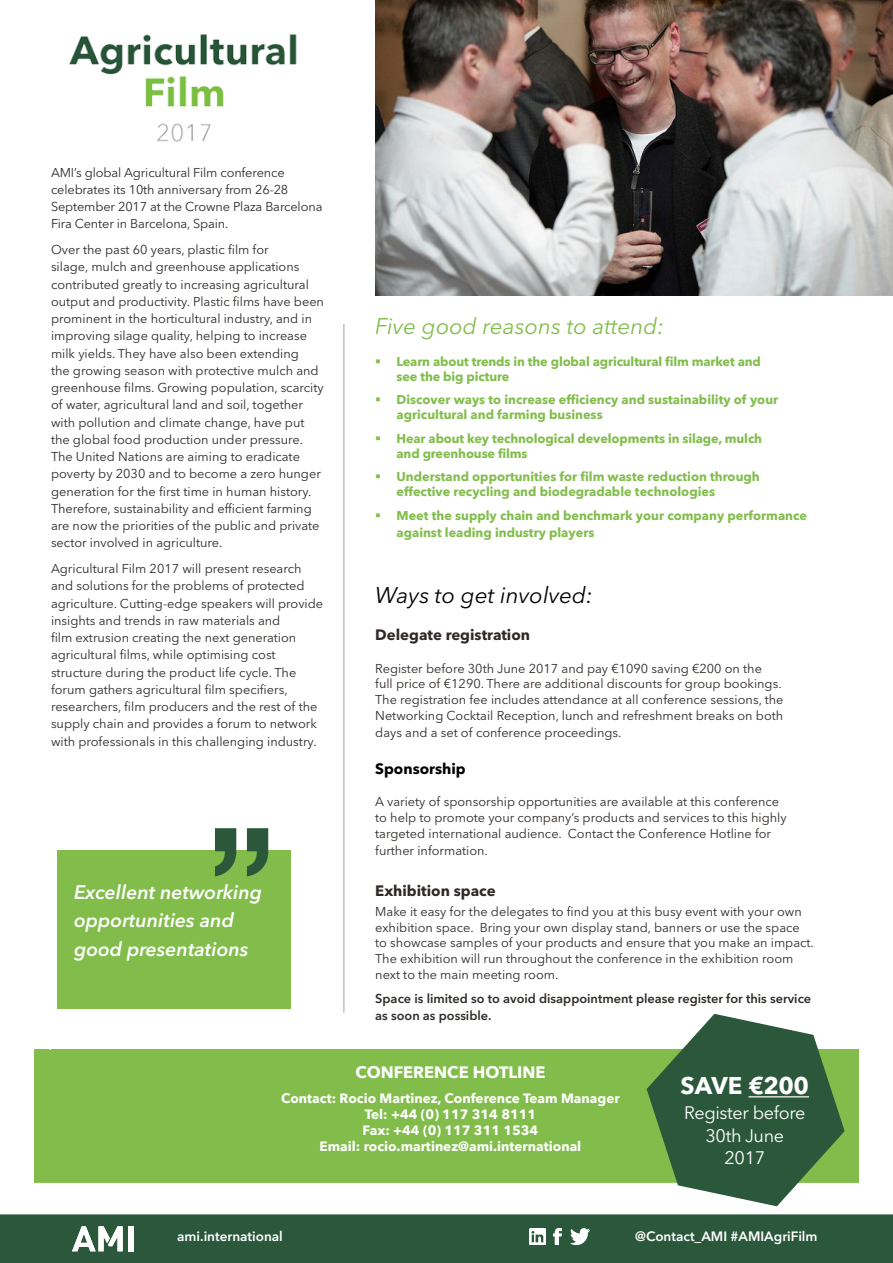
<style>
.page{position:relative;width:893px;height:1263px;background:#fff}
.page>*{position:absolute;margin:0;border:0;box-sizing:border-box;transform-origin:0 0}
.t1{font:700 24px "Avenir Next LT Pro";letter-spacing:-.02em;color:#fff}
.t2{font:italic 22.5px "Avenir Next LT Pro";color:#82bd4c}
.t3{font:italic 22.5px "Avenir Next LT Pro";color:#000}
.t4{font:italic 600 19.5px/28.5px "Avenir Next LT Pro";color:#fff}
.t5{font:18px/22.5px "Avenir Next LT Pro";letter-spacing:-.02em;color:#fff;text-align:center}
.t6{font:700 16.5px "Avenir Next";color:#fff}
.t7{font:700 15px "Avenir Next LT Pro";color:#2f2a27}
.t8{font:700 15px "Avenir Next LT Pro";color:#000}
.t9{font:700 13.5px/16.2px "Avenir Next";color:#fff;text-align:center}
.t10{font:600 13.5px "Avenir Next LT Pro";color:#fff}
.t11{font:12.75px/17.2px "Avenir Next LT Pro";color:#2f2a27}
.t12{font:700 12.75px/15px "Avenir Next";color:#82bd4c}
.t13{font:600 12.75px/16.5px "Avenir Next LT Pro";color:#2f2a27}
</style>
<div class="page">
<div style="left:34px;top:1049px;width:825px;height:134px;background:#82bd4c"></div>
<svg style="left:646px;top:1013px;width:199px;height:194px"></svg>
<hr style="left:344px;top:324px;width:1px;height:689px;background:#a39f9f">
<div style="left:57px;top:850px;width:234px;height:158px;background:#82bd4c"></div>
<svg style="left:215px;top:828px;width:54px;height:48px"></svg>
<hr style="left:748px;top:1096px;width:61px;height:1px;background:#fff">
<img style="left:69px;top:34px;width:228px;height:108px">
<img style="left:375px;top:0;width:518px;height:295px">
<div style="left:0;top:1214px;width:893px;height:49px;background:#2b583b"></div>
<div style="left:129px;top:1226px;width:5px;height:25px;background:#fff"></div>
<p class="t11" style="left:51px;top:163px;width:273px">AMI’s global Agricultural Film conference celebrates its 10th anniversary from 26-28<br>September 2017 at the Crowne Plaza Barcelona Fira Center in Barcelona, Spain.</p>
<p class="t11" style="left:51px;top:241px;width:275px">Over the past 60 years, plastic film for<br>silage, mulch and greenhouse applications contributed greatly to increasing agricultural output and productivity. Plastic films have been prominent in the horticultural industry, and in improving silage quality, helping to increase milk yields. They have also been extending<br>the growing season with protective mulch and greenhouse films. Growing population, scarcity of water, agricultural land and soil, together with pollution and climate change, have put the global food production under pressure.<br>The United Nations are aiming to eradicate poverty by 2030 and to become a zero hunger generation for the first time in human history.<br>Therefore, sustainability and efficient farming are now the priorities of the public and private sector involved in agriculture.</p>
<p class="t11" style="left:51px;top:560px;width:274px">Agricultural Film 2017 will present research and solutions for the problems of protected agriculture. Cutting-edge speakers will provide insights and trends in raw materials and<br>film extrusion creating the next generation agricultural films, while optimising cost structure during the product life cycle. The forum gathers agricultural film specifiers, researchers, film producers and the rest of the supply chain and provides a forum to network with professionals in this challenging industry.</p>
<h3 class="t4" style="left:74px;top:877px;width:189px">Excellent networking opportunities and good presentations</h3>
<h2 class="t2" style="left:375px;top:312px;width:291px">Five good reasons to attend:</h2>
<p class="t12" style="left:396px;top:353px;width:366px;text-indent:-21px">▪ Learn about trends in the global agricultural film market and see the big picture</p>
<p class="t12" style="left:396px;top:392px;width:383px;text-indent:-21px">▪ Discover ways to increase efficiency and sustainability of your agricultural and farming business</p>
<p class="t12" style="left:396px;top:430px;width:367px;text-indent:-21px">▪ Hear about key technological developments in silage, mulch and greenhouse films</p>
<p class="t12" style="left:396px;top:469px;width:365px;text-indent:-21px">▪ Understand opportunities for film waste reduction through effective recycling and biodegradable technologies</p>
<p class="t12" style="left:396px;top:506px;width:412px;line-height:17.2px;text-indent:-21px">▪ Meet the supply chain and benchmark your company performance against leading industry players</p>
<h2 class="t3" style="left:375px;top:582px;width:219px">Ways to get involved:</h2>
<p class="t7" style="left:375px;top:625px;width:156px">Delegate registration</p>
<p class="t11" style="left:375px;top:660px;width:410px;line-height:15.8px">Register before 30th June 2017 and pay €1090 saving €200 on the<br>full price of €1290. There are additional discounts for group bookings.<br>The registration fee includes attendance at all conference sessions, the Networking Cocktail Reception, lunch and refreshment breaks on both</p>
<p class="t11" style="left:375px;top:724px;width:248px">days and a set of conference proceedings.</p>
<p class="t8" style="left:375px;top:759px;width:92px">Sponsorship</p>
<p class="t11" style="left:375px;top:794px;width:413px;line-height:15.8px">A variety of sponsorship opportunities are available at this conference to help to promote your company’s products and services to this highly targeted international audience. Contact the Conference Hotline for</p>
<p class="t11" style="left:375px;top:842px;width:114px">further information.</p>
<p class="t7" style="left:375px;top:881px;width:122px">Exhibition space</p>
<p class="t11" style="left:375px;top:904px;width:440px;line-height:15.8px">Make it easy for the delegates to find you at this busy event with your own exhibition space. Bring your own display stand, banners or use the space to showcase samples of your products and ensure that you make an impact.<br>The exhibition will run throughout the conference in the exhibition room next to the main meeting room.</p>
<p class="t13" style="left:375px;top:990px;width:437px">Space is limited so to avoid disappointment please register for this service as soon as possible.</p>
<p class="t6" style="left:355px;top:1058px;width:192px">CONFERENCE HOTLINE</p>
<p class="t9" style="left:281px;top:1090px;width:340px">Contact: Rocio Martinez, Conference Team Manager Tel: +44 (0) 117 314 8111<br>Fax: +44 (0) 117 311 1534<br>Email: rocio.martinez@ami.international</p>
<h1 class="t1" style="left:681px;top:1071px;width:130px">SAVE €200</h1>
<h3 class="t5" style="left:684px;top:1101px;width:123px">Register before<br>30th June<br>2017</h3>
<p class="t10" style="left:177px;top:1228px;width:107px">ami.international</p>
<p class="t10" style="left:635px;top:1228px;width:184px">@Contact_AMI #AMIAgriFilm</p>
</div>
